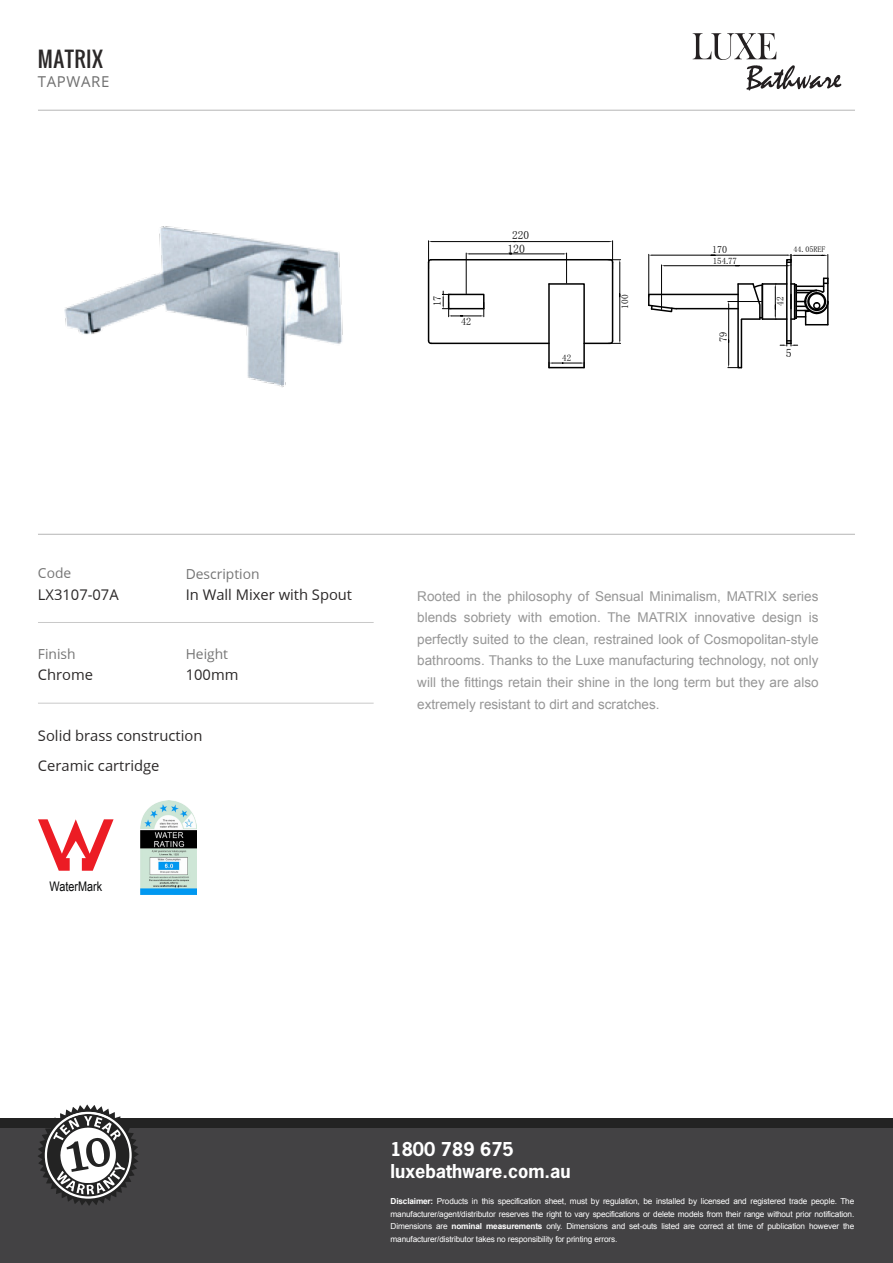
<style>
.page{position:relative;width:893px;height:1263px;background:#fff}
.page>*{position:absolute;margin:0;border:0;box-sizing:border-box;transform-origin:0 0}
.t1{font:21px "Oswald";letter-spacing:.02em;color:#2b2828}
.t2{font:700 18px/21.6px "News Gothic Std";color:#fff}
.t3{font:15px "Open Sans";letter-spacing:.04em;color:#707070}
.t4{font:14.7px/29.7px "Open Sans";color:#2b2828}
.t5{font:13.8px "Open Sans";color:#757575}
.t6{font:13.5px/21.6px "Arial";color:#969696;text-align:justify}
.t7{font:13.2px "Arial Narrow";color:#060708}
.t8{font:11.85px "Sim Sun";color:#000}
.t9{font:11.7px "Sim Sun";color:#000}
.t10{font:11.4px "Sim Sun";color:#000}
.t11{font:10.5px "Sim Sun";color:#000}
.t12{font:10.35px "Sim Sun";color:#000}
.t13{font:10.2px "Sim Sun";color:#000}
.t14{font:10.05px "Sim Sun";color:#000}
.t15{font:9.45px "Sim Sun";color:#000}
.t16{font:9.3px "Sim Sun";color:#000}
.t17{font:9px "Sim Sun";color:#000}
.t18{font:8.85px "Sim Sun";color:#000}
.t19{font:8.25px/12.6px "Arial";letter-spacing:-.02em;color:#fff;text-align:justify}
.t20{font:7.95px "Sim Sun";letter-spacing:-.005em;color:#000}
.s1{font-weight:700}
</style>
<div class="page">
<hr style="left:38px;top:110px;width:817px;height:1px;background:#b5b5b5">
<hr style="left:38px;top:534px;width:817px;height:1px;background:#b5b5b5">
<hr style="left:38px;top:622px;width:336px;height:1px;background:#c9c9c9">
<hr style="left:38px;top:703px;width:336px;height:1px;background:#c9c9c9">
<svg style="left:38px;top:819px;width:76px;height:52px"></svg>
<img style="left:141px;top:801px;width:55px;height:94px">
<hr style="left:428px;top:262px;width:1px;height:79px;background:#000">
<hr style="left:431px;top:343px;width:118px;height:1px;background:#000">
<hr style="left:431px;top:259px;width:179px;height:1px;background:#000">
<hr style="left:612px;top:262px;width:1px;height:79px;background:#000">
<hr style="left:762px;top:318px;width:25px;height:2px;background:#000">
<hr style="left:762px;top:283px;width:25px;height:2px;background:#000">
<svg style="left:427px;top:339px;width:6px;height:6px"></svg>
<hr style="left:466px;top:253px;width:1px;height:41px;background:#000">
<hr style="left:566px;top:253px;width:1px;height:30px;background:#000">
<hr style="left:470px;top:253px;width:42px;height:1px;background:#000">
<hr style="left:510px;top:253px;width:53px;height:1px;background:#000">
<hr style="left:432px;top:241px;width:84px;height:1px;background:#000">
<hr style="left:514px;top:241px;width:95px;height:1px;background:#000">
<svg style="left:427px;top:241px;width:6px;height:28px"></svg>
<hr style="left:619px;top:263px;width:1px;height:34px;background:#000">
<svg style="left:608px;top:241px;width:13px;height:28px"></svg>
<hr style="left:648px;top:254px;width:1px;height:43px;background:#000">
<hr style="left:711px;top:255px;width:77px;height:1px;background:#000">
<hr style="left:652px;top:255px;width:63px;height:1px;background:#000">
<hr style="left:661px;top:265px;width:1px;height:44px;background:#000">
<hr style="left:665px;top:265px;width:74px;height:1px;background:#000">
<hr style="left:735px;top:265px;width:53px;height:1px;background:#000">
<svg style="left:442px;top:291px;width:43px;height:26px"></svg>
<svg style="left:648px;top:282px;width:116px;height:87px"></svg>
<svg style="left:775px;top:254px;width:54px;height:92px"></svg>
<svg style="left:547px;top:282px;width:74px;height:87px"></svg>
<img style="left:64px;top:226px;width:279px;height:161px">
<svg style="left:693px;top:33px;width:148px;height:57px"></svg>
<div style="left:0;top:1127px;width:893px;height:136px;background:#434244"></div>
<div style="left:0;top:1118px;width:893px;height:9px;background:#232323"></div>
<svg style="left:38px;top:1104px;width:101px;height:102px"></svg>
<h1 class="t1" style="left:38px;top:44px;width:67px">MATRIX</h1>
<h3 class="t3" style="left:38px;top:73px;width:73px">TAPWARE</h3>
<h3 class="t10" style="left:512px;top:229px;width:19px">220</h3>
<h3 class="t8" style="left:507px;top:242px;width:19px">120</h3>
<p class="t14" style="left:712px;top:245px;width:17px">170</p>
<p class="t20" style="left:793px;top:245px;width:33px">44.05REF</p>
<p class="t18" style="left:713px;top:257px;width:26px">154.77</p>
<p class="t15" style="left:620px;top:309px;width:16px;rotate:-90deg">100</p>
<p class="t11" style="left:432px;top:306px;width:12px;rotate:-90deg">17</p>
<p class="t16" style="left:775px;top:306px;width:11px;rotate:-90deg">42</p>
<p class="t13" style="left:461px;top:317px;width:12px">42</p>
<p class="t17" style="left:562px;top:353px;width:11px">42</p>
<p class="t12" style="left:718px;top:342px;width:12px;rotate:-90deg">79</p>
<h3 class="t9" style="left:786px;top:347px;width:7px">5</h3>
<h3 class="t5" style="left:38px;top:565px;width:35px">Code</h3>
<h3 class="t4" style="left:38px;top:580px;width:82px">LX3107-07A</h3>
<h3 class="t5" style="left:38px;top:646px;width:39px">Finish</h3>
<h3 class="t4" style="left:38px;top:660px;width:57px">Chrome</h3>
<h3 class="t5" style="left:186px;top:566px;width:75px">Description</h3>
<h3 class="t4" style="left:186px;top:580px;width:168px">In Wall Mixer with Spout</h3>
<h3 class="t5" style="left:186px;top:646px;width:44px">Height</h3>
<h3 class="t4" style="left:186px;top:660px;width:54px">100mm</h3>
<h3 class="t4" style="left:38px;top:721px;width:166px">Solid brass construction<br>Ceramic cartridge</h3>
<h3 class="t7" style="left:50px;top:876px;width:54px">WaterMark</h3>
<p class="t6" style="left:417px;top:585px;width:403px">Rooted in the philosophy of Sensual Minimalism, MATRIX series blends sobriety with emotion. The MATRIX innovative design is perfectly suited to the clean, restrained look of Cosmopolitan-style bathrooms. Thanks to the Luxe manufacturing technology, not only will the fittings retain their shine in the long term but they are also extremely resistant to dirt and scratches.</p>
<h2 class="t2" style="left:391px;top:1138px;width:182px">1800 789 675 luxebathware.com.au</h2>
<p class="t19" style="left:391px;top:1195px;width:465px"><span class="s1">Disclaimer:</span> Products in this specification sheet, must by regulation, be installed by licensed and registered trade people. The manufacturer/agent/distributor reserves the right to vary specifications or delete models from their range without prior notification.<br>Dimensions are <span class="s1">nominal measurements</span> only. Dimensions and set-outs listed are correct at time of publication however the manufacturer/distributor takes no responsibility for printing errors.</p>
</div>
